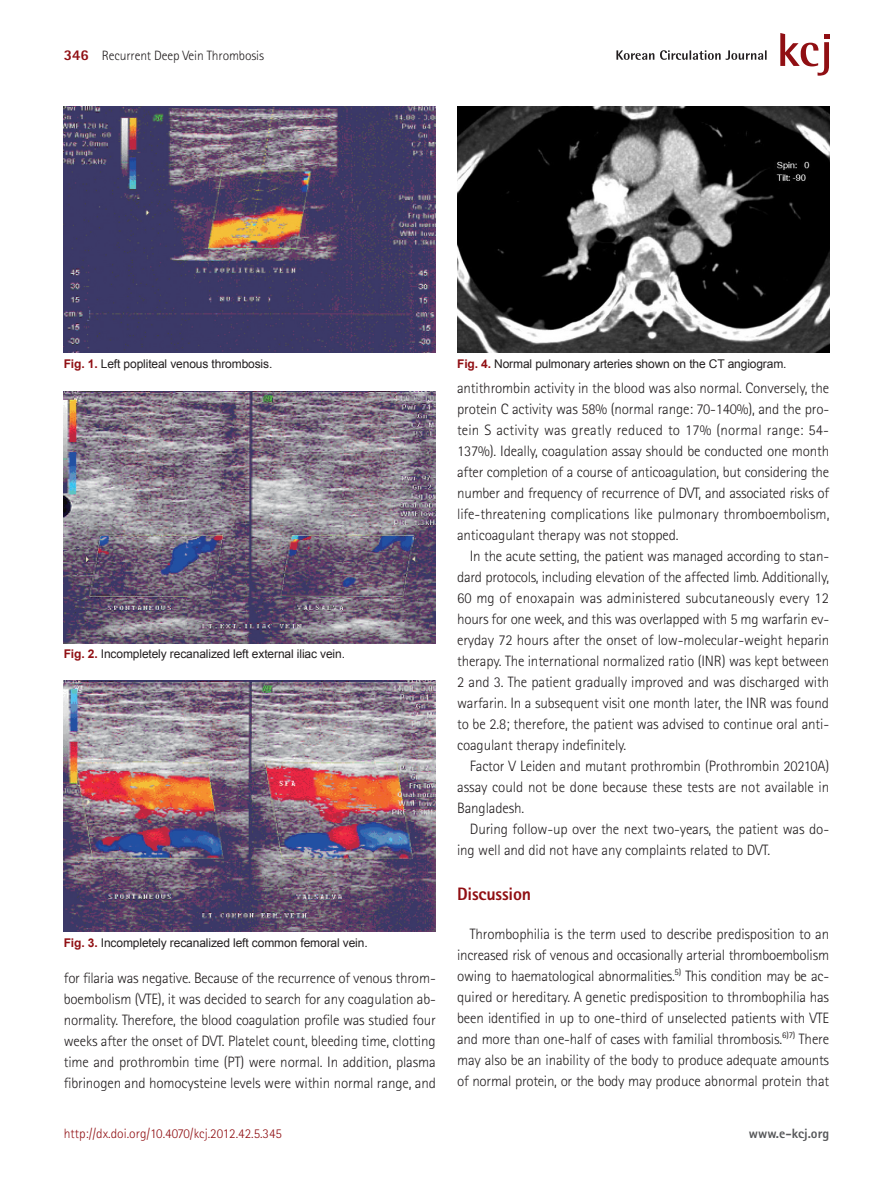
<style>
.page{position:relative;width:893px;height:1191px;background:#fff}
.page>*{position:absolute;margin:0;border:0;box-sizing:border-box;transform-origin:0 0}
.큰제목{font:800 18px "Rotis Sans Serif Std";letter-spacing:-.01em;color:#900f13}
.본문{font:300 15px/21px "Rotis Sans Serif Std";letter-spacing:-.01em;color:#231f20;text-align:justify}
.t1{font:800 15px "Rotis Sans Serif Std";color:#900f13}
.t2{font:300 13.5px "Rotis Sans Serif Std";color:#900f13}
.t3{font:300 13.5px "Rotis Sans Serif Std";letter-spacing:-.01em;color:#231f20}
.t4{font:800 13.5px "Rotis Sans Serif Std";color:#57585a}
.그림제목{font:12px "Arial";letter-spacing:-.01em;color:#231f20}
.s1{font-weight:700;color:#900f13}
</style>
<div class="page">
<svg style="left:616px;top:50px;width:151px;height:10px"></svg>
<svg style="left:780px;top:33px;width:49px;height:43px"></svg>
<img style="left:457px;top:106px;width:372px;height:246px">
<img style="left:64px;top:106px;width:372px;height:246px">
<img style="left:64px;top:680px;width:372px;height:251px">
<img style="left:64px;top:391px;width:372px;height:253px">
<p class="t1" style="left:64px;top:46px;width:27px">346</p>
<p class="t3" style="left:102px;top:47px;width:164px">Recurrent Deep Vein Thrombosis</p>
<p class="그림제목" style="left:64px;top:356px;width:210px"><span class="s1">Fig. 1.</span> Left popliteal venous thrombosis.</p>
<p class="그림제목" style="left:457px;top:356px;width:331px"><span class="s1">Fig. 4.</span> Normal pulmonary arteries shown on the CT angiogram.</p>
<p class="그림제목" style="left:64px;top:645px;width:283px"><span class="s1">Fig. 2.</span> Incompletely recanalized left external iliac vein.</p>
<p class="그림제목" style="left:64px;top:935px;width:305px"><span class="s1">Fig. 3.</span> Incompletely recanalized left common femoral vein.</p>
<p class="본문" style="left:64px;top:967px;width:374px">for filaria was negative. Because of the recurrence of venous throm&shy;boembolism (VTE), it was decided to search for any coagulation ab&shy;normality. Therefore, the blood coagulation profile was studied four weeks after the onset of DVT. Platelet count, bleeding time, clotting time and prothrombin time (PT) were normal. In addition, plasma fibrinogen and homocysteine levels were within normal range, and</p>
<p class="본문" style="left:457px;top:377px;width:374px">antithrombin activity in the blood was also normal. Conversely, the protein C activity was 58% (normal range: 70-140%), and the pro&shy;tein S activity was greatly reduced to 17% (normal range: 54- 137%). Ideally, coagulation assay should be conducted one month after completion of a course of anticoagulation, but considering the number and frequency of recurrence of DVT, and associated risks of life-threatening complications like pulmonary thromboembolism, anticoagulant therapy was not stopped.</p>
<p class="본문" style="left:457px;top:545px;width:374px;text-indent:13px">In the acute setting, the patient was managed according to stan&shy;dard protocols, including elevation of the affected limb. Additionally, 60 mg of enoxapain was administered subcutaneously every 12 hours for one week, and this was overlapped with 5 mg warfarin ev&shy;eryday 72 hours after the onset of low-molecular-weight heparin therapy. The international normalized ratio (INR) was kept between 2 and 3. The patient gradually improved and was discharged with warfarin. In a subsequent visit one month later, the INR was found to be 2.8; therefore, the patient was advised to continue oral anti&shy;coagulant therapy indefinitely.</p>
<p class="본문" style="left:457px;top:755px;width:374px;text-indent:13px">Factor V Leiden and mutant prothrombin (Prothrombin 20210A) assay could not be done because these tests are not available in Bangladesh.</p>
<p class="본문" style="left:457px;top:818px;width:374px;text-indent:13px">During follow-up over the next two-years, the patient was do&shy;ing well and did not have any complaints related to DVT.</p>
<p class="큰제목" style="left:457px;top:882px;width:76px">Discussion</p>
<p class="본문" style="left:457px;top:923px;width:374px;text-indent:13px">Thrombophilia is the term used to describe predisposition to an increased risk of venous and occasionally arterial thromboembolism owing to haematological abnormalities.<sup>5)</sup> This condition may be ac&shy;quired or hereditary. A genetic predisposition to thrombophilia has been identified in up to one-third of unselected patients with VTE and more than one-half of cases with familial thrombosis.<sup>6)7)</sup> There may also be an inability of the body to produce adequate amounts of normal protein, or the body may produce abnormal protein that</p>
<p class="t2" style="left:64px;top:1125px;width:220px">http://dx.doi.org/10.4070/kcj.2012.42.5.345</p>
<p class="t4" style="left:749px;top:1124px;width:82px">www.e-kcj.org</p>
</div>
